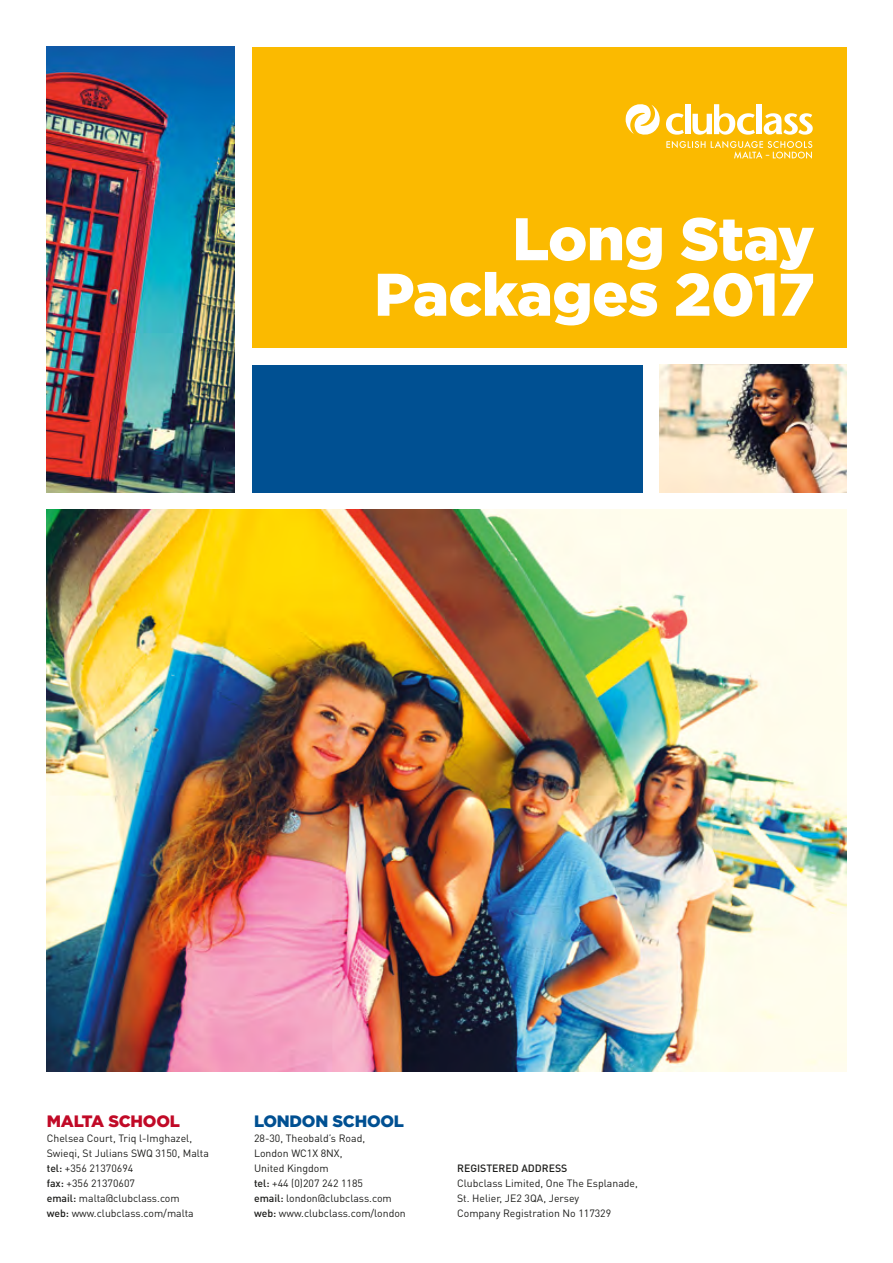
<style>
.page{position:relative;width:893px;height:1263px;background:#fff}
.page>*{position:absolute;margin:0;border:0;box-sizing:border-box;transform-origin:0 0}
.t1{font:900 60px/55.5px "Gotham HTF";letter-spacing:-.01em;color:#fff;text-align:right}
.t2{font:900 16.5px "Gotham HTF";letter-spacing:-.015em;color:#005092}
.t3{font:900 16.5px "Gotham HTF";letter-spacing:-.015em;color:#c10a27}
.t4{font:10.5px/15px "DIN Pro";color:#1d1d1b}
.t5{font:500 10.5px "DIN Pro";color:#1d1d1b}
.s1{font-weight:500}
</style>
<div class="page">
<div style="left:252px;top:47px;width:594px;height:301px;background:#fbba00"></div>
<img style="left:47px;top:509px;width:799px;height:562px">
<svg style="left:666px;top:141px;width:146px;height:18px"></svg>
<svg style="left:666px;top:113px;width:18px;height:22px"></svg>
<div style="left:685px;top:104px;width:6px;height:30px;background:#fff"></div>
<svg style="left:692px;top:104px;width:63px;height:31px"></svg>
<div style="left:757px;top:104px;width:5px;height:30px;background:#fff"></div>
<svg style="left:764px;top:113px;width:49px;height:22px"></svg>
<svg style="left:626px;top:104px;width:34px;height:31px"></svg>
<img style="left:47px;top:47px;width:187px;height:445px">
<div style="left:252px;top:365px;width:390px;height:127px;background:#005092"></div>
<img style="left:659px;top:365px;width:187px;height:127px">
<h1 class="t1" style="left:374px;top:210px;width:442px">Long Stay<br>Packages 2017</h1>
<h2 class="t3" style="left:47px;top:1111px;width:135px">MALTA SCHOOL</h2>
<p class="t4" style="left:47px;top:1130px;width:164px">Chelsea Court, Triq l-Imghazel,<br>Swieqi, St Julians SWQ 3150, Malta <span class="s1">tel:</span> +356 21370694<br><span class="s1">fax:</span> +356 21370607<br><span class="s1">email:</span> malta@clubclass.com<br><span class="s1">web:</span> www.clubclass.com/malta</p>
<h2 class="t2" style="left:254px;top:1111px;width:152px">LONDON SCHOOL</h2>
<p class="t4" style="left:254px;top:1130px;width:153px">28-30, Theobald’s Road,<br>London WC1X 8NX,<br>United Kingdom<br><span class="s1">tel:</span> +44 (0)207 242 1185<br><span class="s1">email:</span> london@clubclass.com <span class="s1">web:</span> www.clubclass.com/london</p>
<p class="t5" style="left:457px;top:1161px;width:112px">REGISTERED ADDRESS</p>
<p class="t4" style="left:457px;top:1175px;width:182px">Clubclass Limited, One The Esplanade,<br>St. Helier, JE2 3QA, Jersey<br>Company Registration No 117329</p>
</div>
